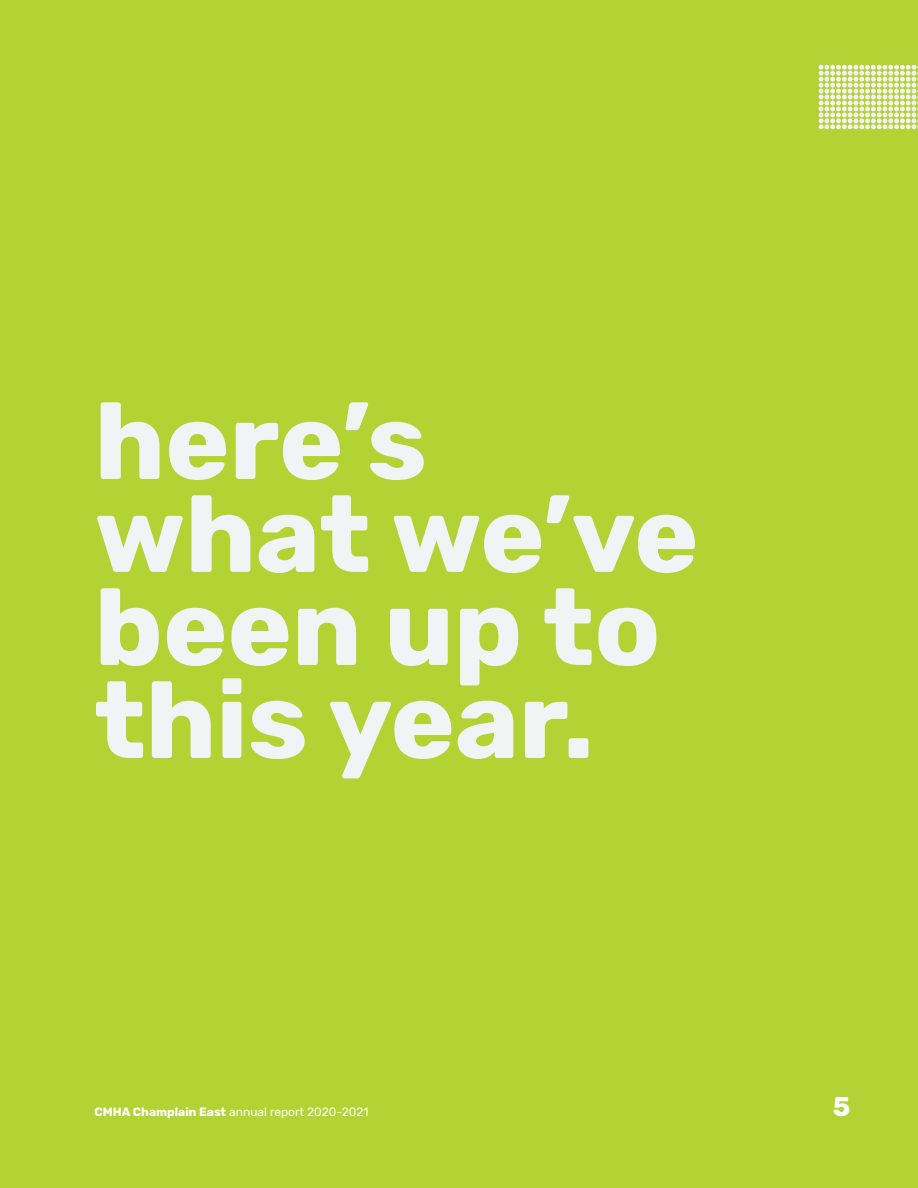
<style>
.page{position:relative;width:918px;height:1188px;background:#b3d234}
.page>*{position:absolute;margin:0;border:0;box-sizing:border-box;transform-origin:0 0}
.t1{font:700 108px/93px "Rubik";color:#f2f3f4}
.t2{font:700 27px "Rubik";color:#fff}
.t3{font:12px "Rubik";color:#fff}
.s1{font-weight:700}
</style>
<div class="page">
<svg style="left:819px;top:65px;width:99px;height:64px"></svg>
<h1 class="t1" style="left:94px;top:398px;width:605px">here’s what we’ve been up to this year.</h1>
<p class="t3" style="left:94px;top:1105px;width:275px"><span class="s1">CMHA Champlain East</span> annual report 2020-2021</p>
<h2 class="t2" style="left:833px;top:1091px;width:19px">5</h2>
</div>
